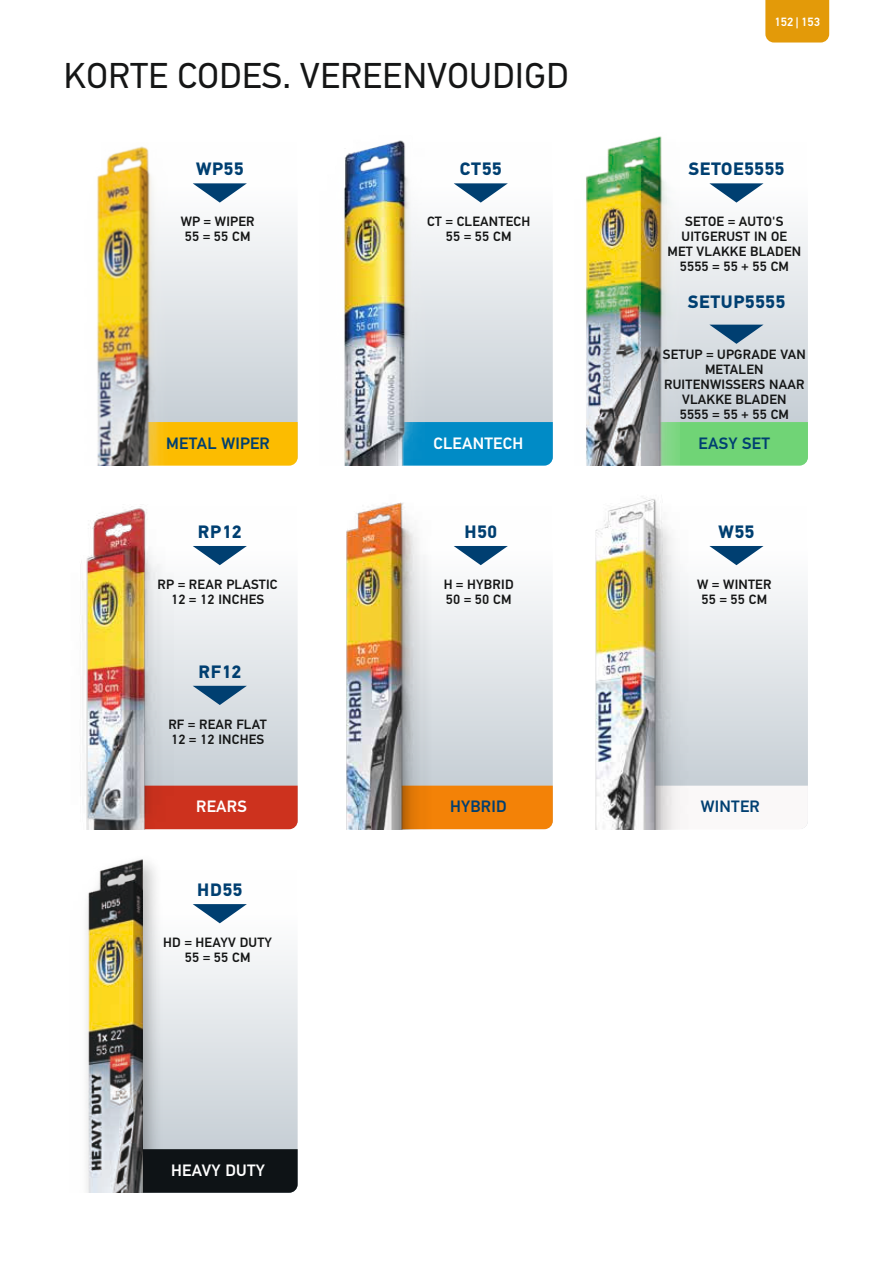
<style>
.page{position:relative;width:893px;height:1263px;background:#fff}
.page>*{position:absolute;margin:0;border:0;box-sizing:border-box;transform-origin:0 0}
.t1{font:36px "Hella DIN Universal";letter-spacing:.015em;color:#151616}
.t2{font:700 18px "Hella DIN Universal";letter-spacing:.025em;color:#003f71}
.t3{font:500 16.5px "Hella DIN Universal";letter-spacing:.015em;color:#003f71}
.t4{font:500 16.5px "Hella DIN Universal";letter-spacing:.015em;color:#fff}
.t5{font:500 13.5px/15px "Hella DIN Universal";letter-spacing:.015em;color:#151616;text-align:center}
.t6{font:500 12px "Hella DIN Universal";color:#fff}
</style>
<div class="page">
<svg style="left:168px;top:225px;width:130px;height:197px;background:#dde2e5"></svg>
<svg style="left:208px;top:565px;width:90px;height:221px"></svg>
<svg style="left:163px;top:923px;width:135px;height:226px"></svg>
<svg style="left:424px;top:225px;width:129px;height:197px;background:#dde2e5"></svg>
<svg style="left:475px;top:565px;width:78px;height:221px"></svg>
<svg style="left:680px;top:183px;width:128px;height:239px"></svg>
<svg style="left:730px;top:546px;width:78px;height:240px"></svg>
<div style="left:168px;top:422px;width:130px;height:44px;background:#fcbc00"></div>
<div style="left:208px;top:786px;width:90px;height:43px;background:#cd321e"></div>
<div style="left:475px;top:786px;width:78px;height:43px;background:#f38207"></div>
<div style="left:163px;top:1149px;width:135px;height:44px;background:#0e1316"></div>
<div style="left:424px;top:422px;width:129px;height:44px;background:#008bc6"></div>
<div style="left:680px;top:422px;width:128px;height:44px;background:#70d476"></div>
<img style="left:97px;top:146px;width:71px;height:320px">
<img style="left:586px;top:136px;width:94px;height:330px">
<img style="left:82px;top:506px;width:126px;height:323px">
<img style="left:347px;top:502px;width:128px;height:327px">
<img style="left:596px;top:496px;width:134px;height:333px">
<img style="left:344px;top:140px;width:80px;height:326px">
<div style="left:70px;top:853px;width:93px;height:360px;background:#151616;opacity:.3"></div>
<img style="left:70px;top:858px;width:73px;height:335px">
<div style="left:61px;top:1193px;width:127px;height:26px;background:#fff"></div>
<svg style="left:193px;top:183px;width:54px;height:20px"></svg>
<svg style="left:193px;top:546px;width:54px;height:19px"></svg>
<svg style="left:193px;top:904px;width:54px;height:19px"></svg>
<svg style="left:193px;top:686px;width:54px;height:19px"></svg>
<svg style="left:454px;top:183px;width:54px;height:20px"></svg>
<svg style="left:454px;top:546px;width:54px;height:19px"></svg>
<svg style="left:709px;top:183px;width:54px;height:20px"></svg>
<svg style="left:709px;top:546px;width:54px;height:19px"></svg>
<svg style="left:709px;top:325px;width:54px;height:19px"></svg>
<div style="left:765px;top:0;width:64px;height:43px;background:#e39a09"></div>
<p class="t6" style="left:774px;top:15px;width:47px">152 | 153</p>
<h1 class="t1" style="left:64px;top:55px;width:506px">KORTE CODES. VEREENVOUDIGD</h1>
<h2 class="t2" style="left:196px;top:158px;width:49px">WP55</h2>
<h2 class="t2" style="left:460px;top:158px;width:43px">CT55</h2>
<h2 class="t2" style="left:688px;top:158px;width:98px">SETOE5555</h2>
<p class="t5" style="left:181px;top:214px;width:75px">WP = WIPER<br>55 = 55 CM</p>
<p class="t5" style="left:427px;top:214px;width:105px">CT = CLEANTECH<br>55 = 55 CM</p>
<p class="t5" style="left:667px;top:214px;width:135px">SETOE = AUTO'S<br>UITGERUST IN OE<br>MET VLAKKE BLADEN<br>5555 = 55 + 55 CM</p>
<h2 class="t2" style="left:688px;top:291px;width:99px">SETUP5555</h2>
<p class="t5" style="left:663px;top:347px;width:145px">SETUP = UPGRADE VAN<br>METALEN<br>RUITENWISSERS NAAR<br>VLAKKE BLADEN<br>5555 = 55 + 55 CM</p>
<p class="t3" style="left:166px;top:434px;width:105px">METAL WIPER</p>
<p class="t4" style="left:433px;top:434px;width:91px">CLEANTECH</p>
<p class="t3" style="left:699px;top:434px;width:73px">EASY SET</p>
<h2 class="t2" style="left:198px;top:521px;width:45px">RP12</h2>
<p class="t5" style="left:158px;top:576px;width:122px">RP = REAR PLASTIC<br>12 = 12 INCHES</p>
<h2 class="t2" style="left:198px;top:661px;width:45px">RF12</h2>
<p class="t5" style="left:168px;top:716px;width:100px;text-align:left">RF = REAR FLAT<br>12 = 12 INCHES</p>
<p class="t4" style="left:196px;top:797px;width:52px">REARS</p>
<h2 class="t2" style="left:197px;top:879px;width:47px">HD55</h2>
<p class="t5" style="left:163px;top:934px;width:110px">HD = HEAYV DUTY<br>55 = 55 CM</p>
<p class="t4" style="left:171px;top:1161px;width:95px">HEAVY DUTY</p>
<h2 class="t2" style="left:464px;top:521px;width:34px">H50</h2>
<p class="t5" style="left:444px;top:576px;width:71px;text-align:left">H = HYBRID<br>50 = 50 CM</p>
<h2 class="t2" style="left:719px;top:521px;width:37px">W55</h2>
<p class="t5" style="left:697px;top:576px;width:76px">W = WINTER<br>55 = 55 CM</p>
<p class="t3" style="left:450px;top:797px;width:58px">HYBRID</p>
<p class="t3" style="left:701px;top:797px;width:61px">WINTER</p>
</div>
